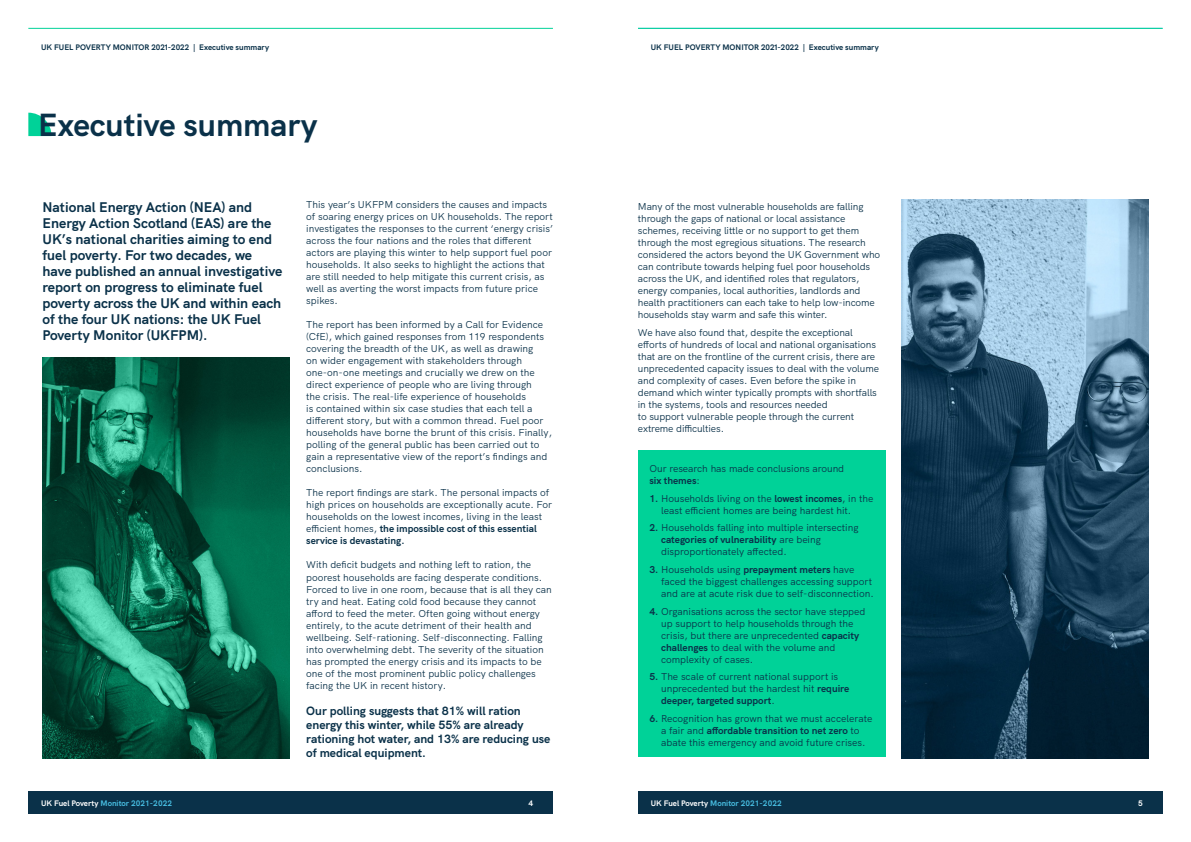
<style>
.page{position:relative;width:1191px;height:842px;background:#fff}
.page>*{position:absolute;margin:0;border:0;box-sizing:border-box;transform-origin:0 0}
.t1{font:700 32px "HK Grotesk";color:#0a3149}
.t2{font:700 14px/16px "HK Grotesk";color:#0a3149}
.t3{font:700 12px/14px "HK Grotesk";color:#0a3149}
.t4{font:10px/12px "HK Grotesk";color:#0a3149}
.t5{font:700 8px "HK Grotesk";color:#0a3149}
.t6{font:700 8px "HK Grotesk";color:#48bfe3}
.t7{font:700 8px "HK Grotesk";color:#fff}
.s1{font-weight:700}
.s2{color:#fff}
</style>
<div class="page">
<div style="left:28px;top:791px;width:525px;height:23px;background:#0a3149"></div>
<div style="left:638px;top:451px;width:247px;height:306px;background:#00d298"></div>
<hr style="left:638px;top:28px;width:524px;height:1px;background:#00d298">
<hr style="left:28px;top:28px;width:525px;height:1px;background:#00d298">
<div style="left:638px;top:791px;width:524px;height:23px;background:#0a3149"></div>
<svg style="left:28px;top:113px;width:24px;height:23px"></svg>
<img style="left:43px;top:357px;width:246px;height:402px">
<img style="left:901px;top:200px;width:247px;height:559px">
<p class="t5" style="left:41px;top:41px;width:229px">UK FUEL POVERTY MONITOR 2021-2022 | Executive summary</p>
<h1 class="t1" style="left:38px;top:100px;width:280px">Executive summary</h1>
<p class="t2" style="left:43px;top:198px;width:241px">National Energy Action (NEA) and Energy Action Scotland (EAS) are the UK’s national charities aiming to end fuel poverty. For two decades, we have published an annual investigative report on progress to eliminate fuel poverty across the UK and within each of the four UK nations: the UK Fuel Poverty Monitor (UKFPM).</p>
<p class="t4" style="left:306px;top:198px;width:248px">This year’s UKFPM considers the causes and impacts of soaring energy prices on UK households. The report investigates the responses to the current ‘energy crisis’ across the four nations and the roles that different actors are playing this winter to help support fuel poor households. It also seeks to highlight the actions that are still needed to help mitigate this current crisis, as well as averting the worst impacts from future price spikes.</p>
<p class="t4" style="left:306px;top:318px;width:247px">The report has been informed by a Call for Evidence (CfE), which gained responses from 119 respondents covering the breadth of the UK, as well as drawing<br>on wider engagement with stakeholders through one-on-one meetings and crucially we drew on the direct experience of people who are living through<br>the crisis. The real-life experience of households<br>is contained within six case studies that each tell a different story, but with a common thread. Fuel poor households have borne the brunt of this crisis. Finally, polling of the general public has been carried out to gain a representative view of the report’s findings and conclusions.</p>
<p class="t4" style="left:306px;top:486px;width:247px">The report findings are stark. The personal impacts of high prices on households are exceptionally acute. For households on the lowest incomes, living in the least efficient homes, <span class="s1">the impossible cost of this essential service is devastating.</span></p>
<p class="t4" style="left:306px;top:558px;width:247px">With deficit budgets and nothing left to ration, the poorest households are facing desperate conditions.<br>Forced to live in one room, because that is all they can try and heat. Eating cold food because they cannot afford to feed the meter. Often going without energy entirely, to the acute detriment of their health and wellbeing. Self-rationing. Self-disconnecting. Falling into overwhelming debt. The severity of the situation has prompted the energy crisis and its impacts to be one of the most prominent public policy challenges facing the UK in recent history.</p>
<p class="t3" style="left:306px;top:702px;width:246px">Our polling suggests that 81% will ration energy this winter, while 55% are already rationing hot water, and 13% are reducing use of medical equipment.</p>
<p class="t6" style="left:41px;top:797px;width:132px"><span class="s2">UK Fuel Poverty</span> Monitor 2021-2022</p>
<p class="t7" style="left:528px;top:797px;width:6px">4</p>
<p class="t5" style="left:651px;top:41px;width:229px">UK FUEL POVERTY MONITOR 2021-2022 | Executive summary</p>
<p class="t4" style="left:638px;top:199px;width:244px">Many of the most vulnerable households are falling through the gaps of national or local assistance schemes, receiving little or no support to get them through the most egregious situations. The research considered the actors beyond the UK Government who can contribute towards helping fuel poor households across the UK, and identified roles that regulators, energy companies, local authorities, landlords and health practitioners can each take to help low-income households stay warm and safe this winter.</p>
<p class="t4" style="left:638px;top:325px;width:243px">We have also found that, despite the exceptional efforts of hundreds of local and national organisations that are on the frontline of the current crisis, there are unprecedented capacity issues to deal with the volume and complexity of cases. Even before the spike in demand which winter typically prompts with shortfalls in the systems, tools and resources needed<br>to support vulnerable people through the current extreme difficulties.</p>
<p class="t4" style="left:649px;top:462px;width:196px">Our research has made conclusions around <span class="s1">six themes</span>:</p>
<p class="t4" style="left:661px;top:491px;width:214px;text-indent:-12px"><span class="s1">1.</span> Households living on the <span class="s1">lowest incomes</span>, in the least efficient homes are being hardest hit.</p>
<p class="t4" style="left:661px;top:521px;width:199px;text-indent:-12px"><span class="s1">2.</span> Households falling into multiple intersecting <span class="s1">categories of vulnerability</span> are being disproportionately affected.</p>
<p class="t4" style="left:661px;top:563px;width:214px;text-indent:-12px"><span class="s1">3.</span> Households using <span class="s1">prepayment meters</span> have faced the biggest challenges accessing support and are at acute risk due to self-disconnection.</p>
<p class="t4" style="left:661px;top:604px;width:206px;text-indent:-12px"><span class="s1">4.</span> Organisations across the sector have stepped up support to help households through the crisis, but there are unprecedented <span class="s1">capacity challenges</span> to deal with the volume and complexity of cases.</p>
<p class="t4" style="left:661px;top:670px;width:190px;text-indent:-12px"><span class="s1">5.</span> The scale of current national support is unprecedented but the hardest hit <span class="s1">require deeper, targeted support</span>.</p>
<p class="t4" style="left:649px;top:712px;width:224px;text-align:center"><span class="s1">6.</span> Recognition has grown that we must accelerate a fair and <span class="s1">affordable transition to net zero</span> to abate this emergency and avoid future crises.</p>
<p class="t6" style="left:651px;top:797px;width:132px"><span class="s2">UK Fuel Poverty</span> Monitor 2021-2022</p>
<p class="t7" style="left:1138px;top:797px;width:6px">5</p>
</div>
